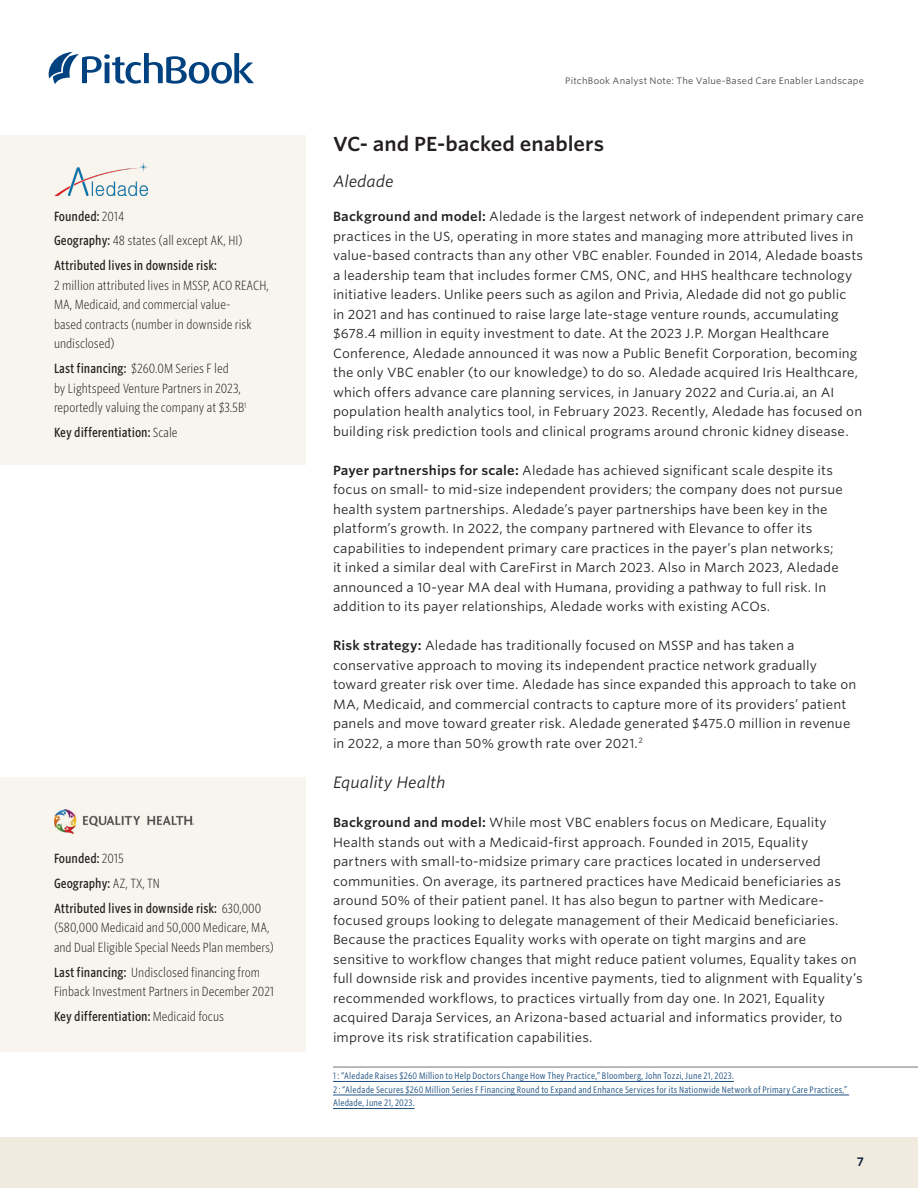
<style>
.page{position:relative;width:918px;height:1188px;background:#fff}
.page>*{position:absolute;margin:0;border:0;box-sizing:border-box;transform-origin:0 0}
.AN_Section_title{font:600 19.5px "Whitney S Sm";color:#231f20}
.AN_Body_copy_-_runt_control{font:italic 15.75px "Whitney S Sm";color:#231f20}
.AN_Subsection_I{font:italic 15.75px "Whitney S Sm";color:#231f20}
.AN_Body_copy_-_runt_control-2{font:12.75px/19.5px "Whitney S Sm";letter-spacing:.01em;color:#231f20}
.AN_Company_highlights_sidebar{font:300 12.75px/19.5px "Whitney Cond S Sm";color:#231f20}
.AN_Company_highlights_sidebar-2{font:500 12.75px "Whitney Cond S Sm";color:#231f20}
.t1{font:600 12px "Whitney S Sm";color:#051c38}
.AN_Footnote{font:9px/13.5px "Whitney Cond S Sm";letter-spacing:.02em;color:#1d5080}
.t2{font:9px "Whitney S Sm";letter-spacing:.025em;color:#484643}
.s1{font-weight:300}
.s2{font-weight:500}
.s3{font-weight:600}
</style>
<div class="page">
<svg style="left:49px;top:52px;width:205px;height:32px"></svg>
<div style="left:0;top:1137px;width:918px;height:51px;background:#f0ebde"></div>
<div style="left:0;top:135px;width:306px;height:329px;background:#f8f5ef"></div>
<div style="left:0;top:778px;width:306px;height:274px;background:#f8f5ef"></div>
<img style="left:55px;top:163px;width:93px;height:32px">
<img style="left:54px;top:809px;width:139px;height:25px">
<hr style="left:333px;top:1067px;width:585px;height:1px;background:#78766f">
<hr style="left:333px;top:1081px;width:401px;height:1px;background:#1d5080">
<hr style="left:333px;top:1095px;width:516px;height:1px;background:#1d5080">
<hr style="left:333px;top:1108px;width:82px;height:1px;background:#1d5080">
<p class="AN_Company_highlights_sidebar-2" style="left:54px;top:207px;width:72px">Founded: <span class="s1">2014</span></p>
<p class="AN_Company_highlights_sidebar" style="left:54px;top:231px;width:190px"><span class="s2">Geography:</span> 48 states (all except AK, HI)</p>
<p class="AN_Company_highlights_sidebar" style="left:54px;top:256px;width:216px"><span class="s2">Attributed lives in downside risk:<br></span>2 million attributed lives in MSSP, ACO REACH, MA, Medicaid, and commercial value-<br>based contracts (number in downside risk undisclosed)</p>
<p class="AN_Company_highlights_sidebar" style="left:54px;top:358px;width:194px"><span class="s2">Last financing:</span> $260.0M Series F led<br>by Lightspeed Venture Partners in 2023, reportedly valuing the company at $3.5B<sup>1</sup></p>
<p class="AN_Company_highlights_sidebar-2" style="left:54px;top:424px;width:125px">Key differentiation: <span class="s1">Scale</span></p>
<p class="AN_Company_highlights_sidebar-2" style="left:54px;top:850px;width:71px">Founded: <span class="s1">2015</span></p>
<p class="AN_Company_highlights_sidebar-2" style="left:54px;top:875px;width:107px">Geography: <span class="s1">AZ, TX, TN</span></p>
<p class="AN_Company_highlights_sidebar" style="left:54px;top:898px;width:222px"><span class="s2">Attributed lives in downside risk:</span> 630,000 (580,000 Medicaid and 50,000 Medicare, MA, and Dual Eligible Special Needs Plan members)</p>
<p class="AN_Company_highlights_sidebar" style="left:54px;top:962px;width:222px"><span class="s2">Last financing:</span> Undisclosed financing from<br>Finback Investment Partners in December 2021</p>
<p class="AN_Company_highlights_sidebar-2" style="left:54px;top:1008px;width:172px">Key differentiation: <span class="s1">Medicaid focus</span></p>
<p class="t2" style="left:565px;top:75px;width:300px">PitchBook Analyst Note: The Value-Based Care Enabler Landscape</p>
<p class="AN_Section_title" style="left:333px;top:130px;width:273px">VC- and PE-backed enablers</p>
<p class="AN_Subsection_I" style="left:333px;top:170px;width:62px">Aledade</p>
<p class="AN_Body_copy_-_runt_control-2" style="left:333px;top:206px;width:532px"><span class="s3">Background and model:</span> Aledade is the largest network of independent primary care practices in the US, operating in more states and managing more attributed lives in value-based contracts than any other VBC enabler. Founded in 2014, Aledade boasts a leadership team that includes former CMS, ONC, and HHS healthcare technology initiative leaders. Unlike peers such as agilon and Privia, Aledade did not go public<br>in 2021 and has continued to raise large late-stage venture rounds, accumulating $678.4 million in equity investment to date. At the 2023 J.P. Morgan Healthcare Conference, Aledade announced it was now a Public Benefit Corporation, becoming the only VBC enabler (to our knowledge) to do so. Aledade acquired Iris Healthcare, which offers advance care planning services, in January 2022 and Curia.ai, an AI population health analytics tool, in February 2023. Recently, Aledade has focused on building risk prediction tools and clinical programs around chronic kidney disease.</p>
<p class="AN_Body_copy_-_runt_control-2" style="left:333px;top:460px;width:511px"><span class="s3">Payer partnerships for scale:</span> Aledade has achieved significant scale despite its focus on small- to mid-size independent providers; the company does not pursue health system partnerships. Aledade’s payer partnerships have been key in the platform’s growth. In 2022, the company partnered with Elevance to offer its capabilities to independent primary care practices in the payer’s plan networks; it inked a similar deal with CareFirst in March 2023. Also in March 2023, Aledade announced a 10-year MA deal with Humana, providing a pathway to full risk. In addition to its payer relationships, Aledade works with existing ACOs.</p>
<p class="AN_Body_copy_-_runt_control-2" style="left:333px;top:635px;width:525px"><span class="s3">Risk strategy:</span> Aledade has traditionally focused on MSSP and has taken a conservative approach to moving its independent practice network gradually toward greater risk over time. Aledade has since expanded this approach to take on MA, Medicaid, and commercial contracts to capture more of its providers’ patient panels and move toward greater risk. Aledade generated $475.0 million in revenue in 2022, a more than 50% growth rate over 2021.<sup>2</sup></p>
<p class="AN_Body_copy_-_runt_control" style="left:333px;top:771px;width:114px">Equality Health</p>
<p class="AN_Body_copy_-_runt_control-2" style="left:333px;top:812px;width:531px"><span class="s3">Background and model:</span> While most VBC enablers focus on Medicare, Equality Health stands out with a Medicaid-first approach. Founded in 2015, Equality partners with small-to-midsize primary care practices located in underserved communities. On average, its partnered practices have Medicaid beneficiaries as around 50% of their patient panel. It has also begun to partner with Medicare&shy;focused groups looking to delegate management of their Medicaid beneficiaries.<br>Because the practices Equality works with operate on tight margins and are sensitive to workflow changes that might reduce patient volumes, Equality takes on full downside risk and provides incentive payments, tied to alignment with Equality’s recommended workflows, to practices virtually from day one. In 2021, Equality acquired Daraja Services, an Arizona-based actuarial and informatics provider, to improve its risk stratification capabilities.</p>
<p class="AN_Footnote" style="left:333px;top:1069px;width:516px">1 : “Aledade Raises $260 Million to Help Doctors Change How They Practice,” Bloomberg, John Tozzi, June 21, 2023.<br>2 : “Aledade Secures $260 Million Series F Financing Round to Expand and Enhance Services for its Nationwide Network of Primary Care Practices,”<br>Aledade, June 21, 2023.</p>
<p class="t1" style="left:857px;top:1153px;width:9px">7</p>
</div>
